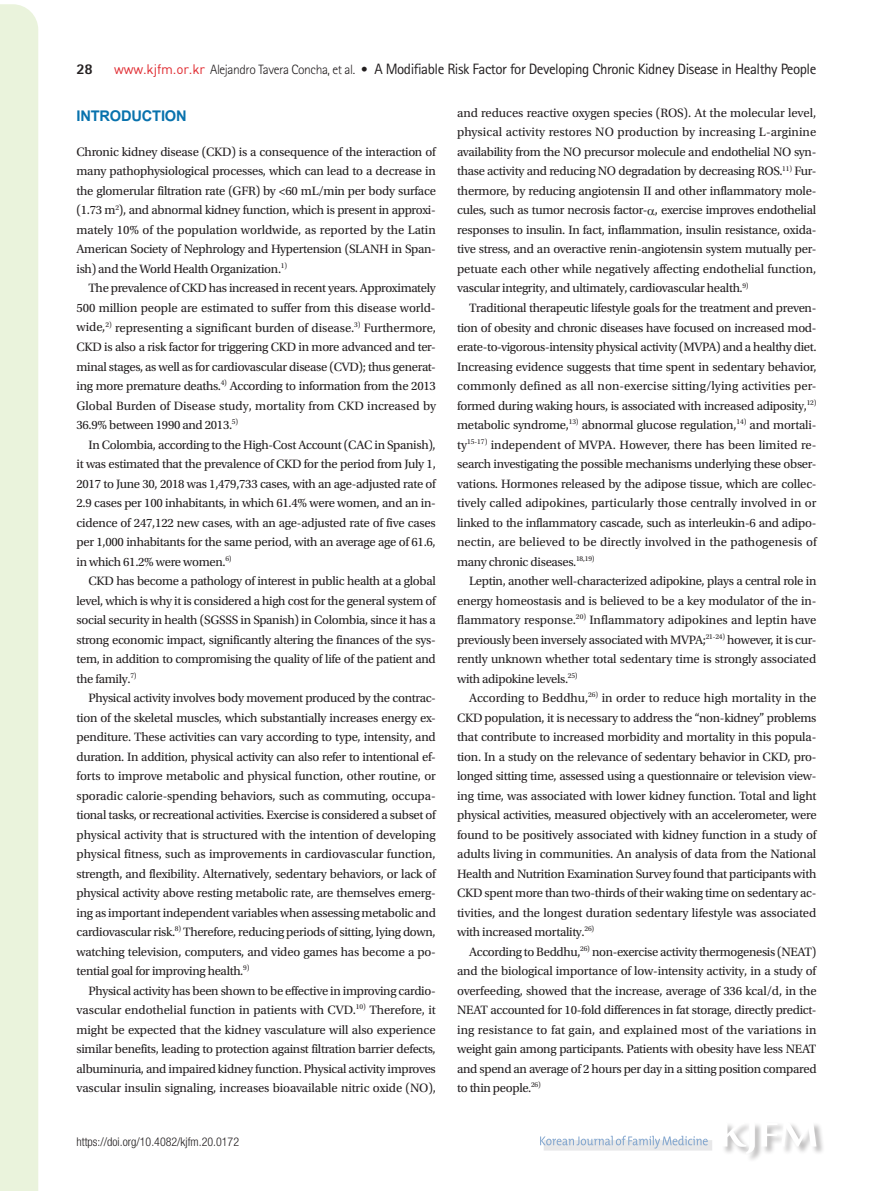
<style>
.page{position:relative;width:893px;height:1191px;background:#fff}
.page>*{position:absolute;margin:0;border:0;box-sizing:border-box;transform-origin:0 0}
.t1{font:700 20.4px "Utsaah";letter-spacing:-.01em;color:#0872ad}
.t2{font:15px "Rotis Sans Serif Std";letter-spacing:-.03em;color:#231f20}
.t3{font:800 15px "Rotis Sans Serif Std";color:#231f20}
.t4{font:12.75px/19.5px "Utopia Std";letter-spacing:-.025em;color:#231f20;text-align:justify}
.t5{font:300 condensed 12px "Helvetica Neue LT Std";color:#231f20}
.s1{font-family:"Dinreg";font-size:13.5px;color:#e02a30}
.s2{font-weight:300;font-size:13.5px}
</style>
<div class="page">
<div style="left:0;top:4px;width:38px;height:1187px;background:#eaf3dc"></div>
<div style="left:721px;top:1122px;width:104px;height:40px;background:#231f20;opacity:.3"></div>
<svg style="left:722px;top:1122px;width:94px;height:32px"></svg>
<div style="left:544px;top:1140px;width:168px;height:10px;background:#e8e8e9"></div>
<svg style="left:540px;top:1135px;width:168px;height:13px"></svg>
<p class="t3" style="left:77px;top:60px;width:18px">28</p>
<p class="t2" style="left:114px;top:60px;width:704px"><span class="s1">www.kjfm.or.kr</span> <span class="s2">Alejandro Tavera Concha, et al. •</span> A Modifiable Risk Factor for Developing Chronic Kidney Disease in Healthy People</p>
<h1 class="t1" style="left:77px;top:106px;width:112px">INTRODUCTION</h1>
<p class="t4" style="left:77px;top:142px;width:361px">Chronic kidney disease (CKD) is a consequence of the interaction of many pathophysiological processes, which can lead to a decrease in the glomerular filtration rate (GFR) by &lt;60 mL/min per body surface (1.73 m<sup>2</sup>), and abnormal kidney function, which is present in approxi&shy;mately 10% of the population worldwide, as reported by the Latin American Society of Nephrology and Hypertension (SLANH in Span&shy;ish) and the World Health Organization.<sup>1)</sup></p>
<p class="t4" style="left:77px;top:279px;width:361px;text-indent:12px">The prevalence of CKD has increased in recent years. Approximately 500 million people are estimated to suffer from this disease world&shy;wide,<sup>2)</sup> representing a significant burden of disease.<sup>3)</sup> Furthermore, CKD is also a risk factor for triggering CKD in more advanced and ter&shy;minal stages, as well as for cardiovascular disease (CVD); thus generat&shy;ing more premature deaths.<sup>4)</sup> According to information from the 2013<br>Global Burden of Disease study, mortality from CKD increased by 36.9% between 1990 and 2013.<sup>5)</sup></p>
<p class="t4" style="left:77px;top:435px;width:361px;text-indent:12px">In Colombia, according to the High-Cost Account (CAC in Spanish), it was estimated that the prevalence of CKD for the period from July 1, 2017 to June 30, 2018 was 1,479,733 cases, with an age-adjusted rate of 2.9 cases per 100 inhabitants, in which 61.4% were women, and an in&shy;cidence of 247,122 new cases, with an age-adjusted rate of five cases per 1,000 inhabitants for the same period, with an average age of 61.6, in which 61.2% were women.<sup>6)</sup></p>
<p class="t4" style="left:77px;top:571px;width:361px;text-indent:12px">CKD has become a pathology of interest in public health at a global level, which is why it is considered a high cost for the general system of social security in health (SGSSS in Spanish) in Colombia, since it has a strong economic impact, significantly altering the finances of the sys&shy;tem, in addition to compromising the quality of life of the patient and the family.<sup>7)</sup></p>
<p class="t4" style="left:77px;top:688px;width:361px;text-indent:12px">Physical activity involves body movement produced by the contrac&shy;tion of the skeletal muscles, which substantially increases energy ex&shy;penditure. These activities can vary according to type, intensity, and duration. In addition, physical activity can also refer to intentional ef&shy;forts to improve metabolic and physical function, other routine, or sporadic calorie-spending behaviors, such as commuting, occupa&shy;tional tasks, or recreational activities. Exercise is considered a subset of physical activity that is structured with the intention of developing physical fitness, such as improvements in cardiovascular function, strength, and flexibility. Alternatively, sedentary behaviors, or lack of physical activity above resting metabolic rate, are themselves emerg&shy;ing as important independent variables when assessing metabolic and cardiovascular risk.<sup>8)</sup> Therefore, reducing periods of sitting, lying down, watching television, computers, and video games has become a po&shy;tential goal for improving health.<sup>9)</sup></p>
<p class="t4" style="left:77px;top:981px;width:361px;text-indent:12px">Physical activity has been shown to be effective in improving cardio&shy;vascular endothelial function in patients with CVD.<sup>10)</sup> Therefore, it might be expected that the kidney vasculature will also experience similar benefits, leading to protection against filtration barrier defects, albuminuria, and impaired kidney function. Physical activity improves vascular insulin signaling, increases bioavailable nitric oxide (NO),</p>
<p class="t5" style="left:77px;top:1134px;width:164px">https://doi.org/10.4082/kjfm.20.0172</p>
<p class="t4" style="left:457px;top:103px;width:361px">and reduces reactive oxygen species (ROS). At the molecular level, physical activity restores NO production by increasing L-arginine availability from the NO precursor molecule and endothelial NO syn&shy;thase activity and reducing NO degradation by decreasing ROS.<sup>11)</sup> Fur&shy;thermore, by reducing angiotensin II and other inflammatory mole&shy;cules, such as tumor necrosis factor- , exercise improves endothelial responses to insulin. In fact, inflammation, insulin resistance, oxida&shy;tive stress, and an overactive renin-angiotensin system mutually per&shy;petuate each other while negatively affecting endothelial function, vascular integrity, and ultimately, cardiovascular health.<sup>9)</sup></p>
<p class="t4" style="left:457px;top:298px;width:361px;text-indent:12px">Traditional therapeutic lifestyle goals for the treatment and preven&shy;tion of obesity and chronic diseases have focused on increased mod&shy;erate-to-vigorous-intensity physical activity (MVPA) and a healthy diet.<br>Increasing evidence suggests that time spent in sedentary behavior, commonly defined as all non-exercise sitting/lying activities per&shy;formed during waking hours, is associated with increased adiposity,<sup>12) </sup>metabolic syndrome,<sup>13)</sup> abnormal glucose regulation,<sup>14)</sup> and mortali&shy;ty<sup>15-17)</sup> independent of MVPA. However, there has been limited re&shy;search investigating the possible mechanisms underlying these obser&shy;vations. Hormones released by the adipose tissue, which are collec&shy;tively called adipokines, particularly those centrally involved in or linked to the inflammatory cascade, such as interleukin-6 and adipo&shy;nectin, are believed to be directly involved in the pathogenesis of many chronic diseases.<sup>18,19)</sup></p>
<p class="t4" style="left:457px;top:571px;width:361px;text-indent:12px">Leptin, another well-characterized adipokine, plays a central role in energy homeostasis and is believed to be a key modulator of the in&shy;flammatory response.<sup>20)</sup> Inflammatory adipokines and leptin have previously been inversely associated with MVPA;<sup>21-24)</sup> however, it is cur&shy;rently unknown whether total sedentary time is strongly associated with adipokine levels.<sup>25)</sup></p>
<p class="t4" style="left:457px;top:688px;width:361px;text-indent:12px">According to Beddhu,<sup>26)</sup> in order to reduce high mortality in the CKD population, it is necessary to address the “non-kidney” problems that contribute to increased morbidity and mortality in this popula&shy;tion. In a study on the relevance of sedentary behavior in CKD, pro&shy;longed sitting time, assessed using a questionnaire or television view&shy;ing time, was associated with lower kidney function. Total and light physical activities, measured objectively with an accelerometer, were found to be positively associated with kidney function in a study of adults living in communities. An analysis of data from the National Health and Nutrition Examination Survey found that participants with CKD spent more than two-thirds of their waking time on sedentary ac&shy;tivities, and the longest duration sedentary lifestyle was associated with increased mortality.<sup>26)</sup></p>
<p class="t4" style="left:457px;top:942px;width:361px;text-indent:12px">According to Beddhu,<sup>26)</sup> non-exercise activity thermogenesis (NEAT) and the biological importance of low-intensity activity, in a study of overfeeding, showed that the increase, average of 336 kcal/d, in the NEAT accounted for 10-fold differences in fat storage, directly predict&shy;ing resistance to fat gain, and explained most of the variations in weight gain among participants. Patients with obesity have less NEAT and spend an average of 2 hours per day in a sitting position compared to thin people.<sup>26)</sup></p>
</div>
